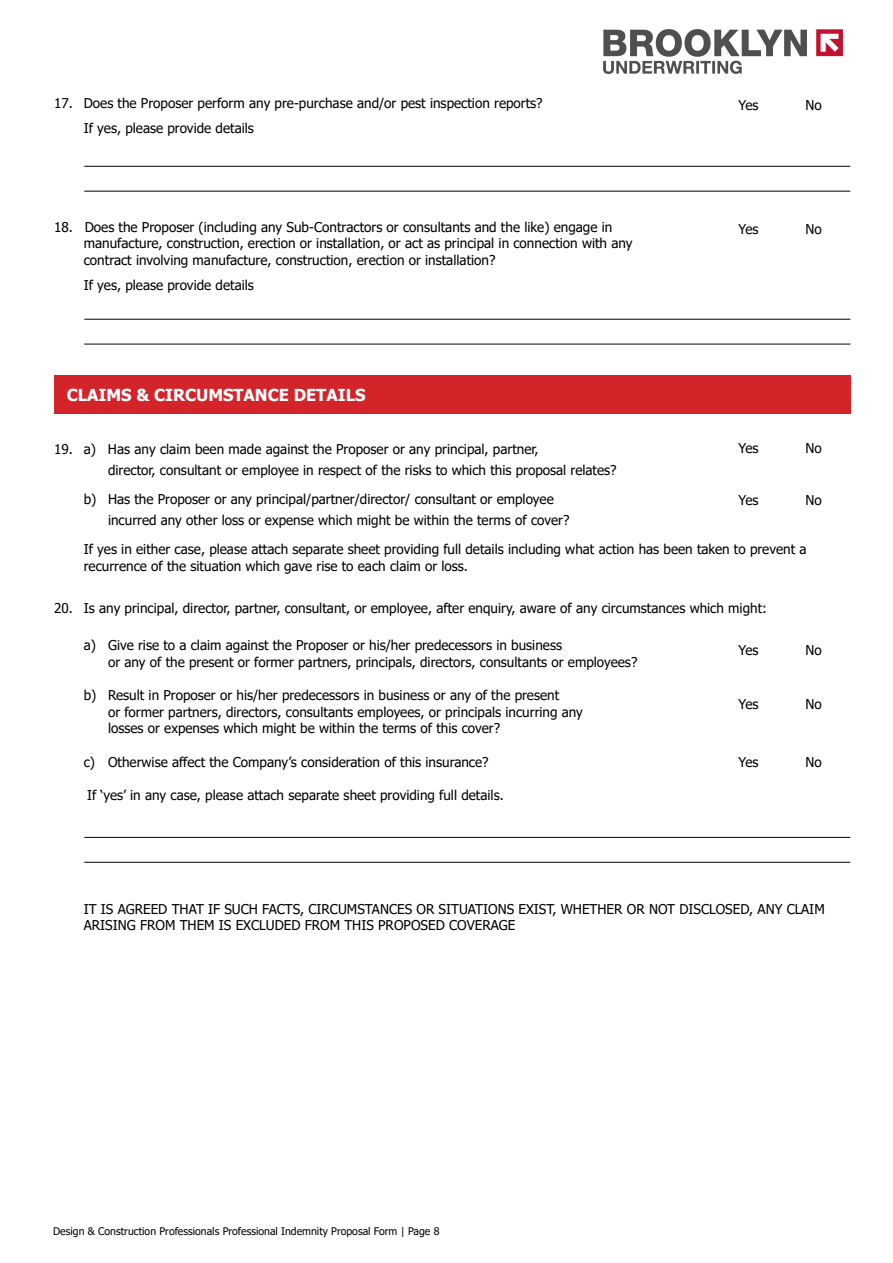
<style>
.page{position:relative;width:893px;height:1263px;background:#fff}
.page>*{position:absolute;margin:0;border:0;box-sizing:border-box;transform-origin:0 0}
.t1{font:700 16.5px "Tahoma";color:#fff}
.t2{font:13.5px/16.5px "Tahoma";color:#000}
.t3{font:10.5px "Tahoma";color:#000}
</style>
<div class="page">
<div style="left:54px;top:376px;width:796px;height:38px;background:#d3242a"></div>
<hr style="left:84px;top:166px;width:766px;height:1px;background:#000">
<hr style="left:84px;top:191px;width:766px;height:1px;background:#000">
<hr style="left:84px;top:319px;width:766px;height:1px;background:#000">
<hr style="left:84px;top:344px;width:766px;height:1px;background:#000">
<hr style="left:84px;top:837px;width:766px;height:1px;background:#000">
<hr style="left:84px;top:862px;width:766px;height:1px;background:#000">
<img style="left:604px;top:29px;width:238px;height:45px">
<p class="t2" style="left:84px;top:91px;width:460px;line-height:25px;text-indent:-30px">17. Does the Proposer perform any pre-purchase and/or pest inspection reports?<br>If yes, please provide details</p>
<p class="t2" style="left:84px;top:220px;width:550px;text-indent:-30px">18. Does the Proposer (including any Sub-Contractors or consultants and the like) engage in manufacture, construction, erection or installation, or act as principal in connection with any contract involving manufacture, construction, erection or installation?</p>
<p class="t2" style="left:84px;top:278px;width:172px">If yes, please provide details</p>
<p class="t1" style="left:67px;top:384px;width:300px">CLAIMS &amp; CIRCUMSTANCE DETAILS</p>
<p class="t2" style="left:738px;top:98px;width:22px">Yes</p>
<p class="t2" style="left:738px;top:222px;width:22px">Yes</p>
<p class="t2" style="left:805px;top:98px;width:18px">No</p>
<p class="t2" style="left:805px;top:222px;width:18px">No</p>
<p class="t2" style="left:738px;top:440px;width:22px">Yes</p>
<p class="t2" style="left:805px;top:440px;width:18px">No</p>
<p class="t2" style="left:108px;top:440px;width:510px;line-height:20.7px;text-indent:-54px">19. a) Has any claim been made against the Proposer or any principal, partner,<br>director, consultant or employee in respect of the risks to which this proposal relates?</p>
<p class="t2" style="left:108px;top:490px;width:463px;line-height:20.7px;text-indent:-24px">b) Has the Proposer or any principal/partner/director/ consultant or employee incurred any other loss or expense which might be within the terms of cover?</p>
<p class="t2" style="left:84px;top:542px;width:724px">If yes in either case, please attach separate sheet providing full details including what action has been taken to prevent a recurrence of the situation which gave rise to each claim or loss.</p>
<p class="t2" style="left:54px;top:599px;width:714px">20. Is any principal, director, partner, consultant, or employee, after enquiry, aware of any circumstances which might:</p>
<p class="t2" style="left:108px;top:638px;width:531px;text-indent:-24px">a) Give rise to a claim against the Proposer or his/her predecessors in business<br>or any of the present or former partners, principals, directors, consultants or employees?</p>
<p class="t2" style="left:108px;top:688px;width:476px;text-indent:-24px">b) Result in Proposer or his/her predecessors in business or any of the present<br>or former partners, directors, consultants employees, or principals incurring any losses or expenses which might be within the terms of this cover?</p>
<p class="t2" style="left:84px;top:754px;width:406px">c) Otherwise affect the Company’s consideration of this insurance?</p>
<p class="t2" style="left:87px;top:788px;width:418px">If ‘yes’ in any case, please attach separate sheet providing full details.</p>
<p class="t2" style="left:738px;top:493px;width:22px">Yes</p>
<p class="t2" style="left:805px;top:493px;width:18px">No</p>
<p class="t2" style="left:738px;top:643px;width:22px">Yes</p>
<p class="t2" style="left:805px;top:643px;width:18px">No</p>
<p class="t2" style="left:738px;top:696px;width:22px">Yes</p>
<p class="t2" style="left:805px;top:696px;width:18px">No</p>
<p class="t2" style="left:738px;top:755px;width:22px">Yes</p>
<p class="t2" style="left:805px;top:755px;width:18px">No</p>
<p class="t2" style="left:84px;top:901px;width:742px">IT IS AGREED THAT IF SUCH FACTS, CIRCUMSTANCES OR SITUATIONS EXIST, WHETHER OR NOT DISCLOSED, ANY CLAIM<br>ARISING FROM THEM IS EXCLUDED FROM THIS PROPOSED COVERAGE</p>
<p class="t3" style="left:53px;top:1224px;width:388px">Design &amp; Construction Professionals Professional Indemnity Proposal Form | Page 8</p>
</div>
